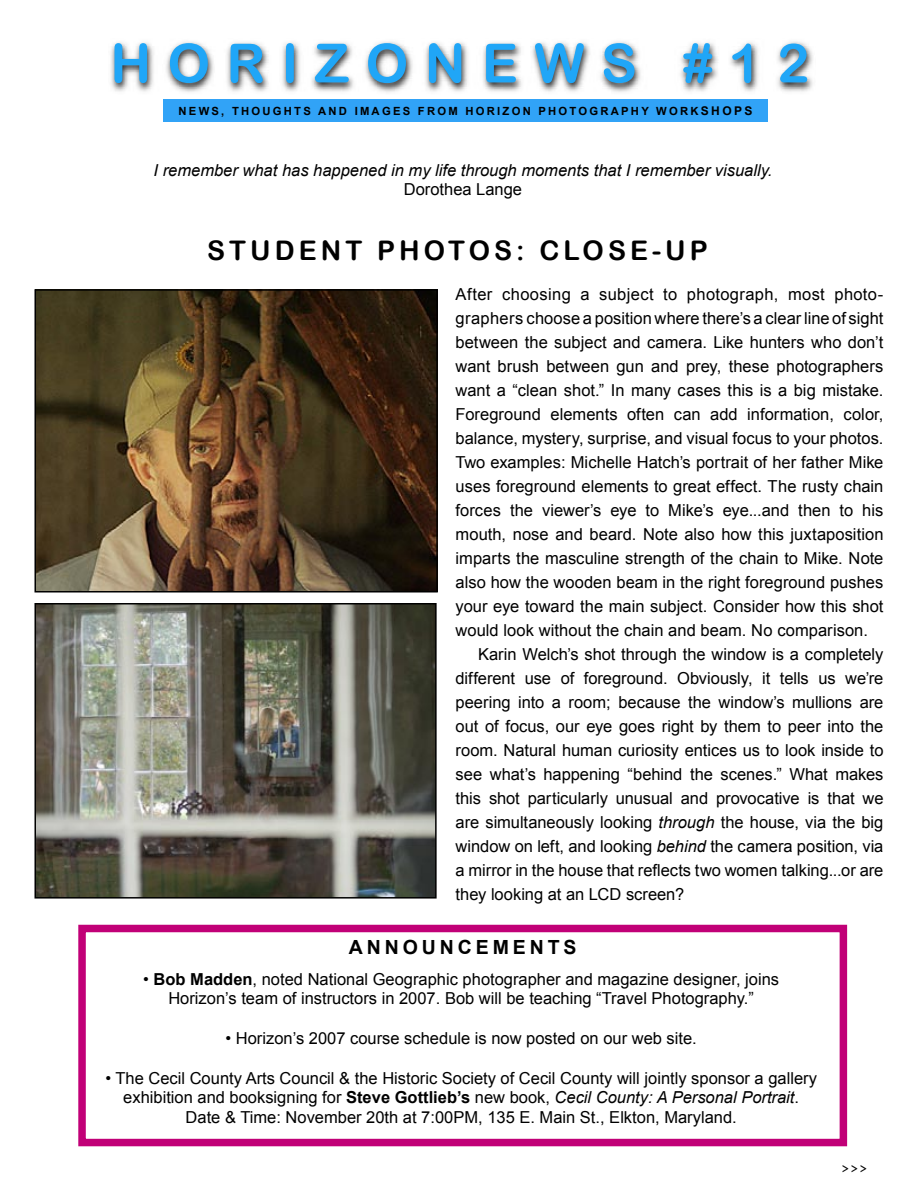
<style>
.page{position:relative;width:918px;height:1188px;background:#fff}
.page>*{position:absolute;margin:0;border:0;box-sizing:border-box;transform-origin:0 0}
.t1{font:54px "Arial Rounded MT Bold";letter-spacing:.3em;color:#20a6f7}
.t2{font:27px "Arial Rounded MT Bold";letter-spacing:.15em;color:#000}
.t3{font:700 19.5px "Arial";letter-spacing:.2em;color:#000}
.t4{font:18px "Adobe Caslon";color:#000}
.t5{font:16.5px/19.8px "Arial";color:#000;text-align:center}
.t6{font:italic 16.5px "Arial";color:#000}
.t7{font:16.5px "Arial";letter-spacing:.02em;color:#000}
.t8{font:700 11.25px "Arial";letter-spacing:.2em;color:#000}
.s1{font-size:12px}
.s2{font-style:italic}
.s3{font-weight:700}
</style>
<div class="page">
<img style="left:111px;top:41px;width:702px;height:52px">
<div style="left:163px;top:99px;width:605px;height:23px;background:#31a3f7"></div>
<svg style="left:78px;top:925px;width:769px;height:221px"></svg>
<img style="left:34px;top:289px;width:404px;height:303px">
<img style="left:34px;top:603px;width:403px;height:296px">
<h1 class="t1" style="left:110px;top:31px;width:700px">HORIZONEWS #12</h1>
<p class="t8" style="left:179px;top:105px;width:575px">NEWS, THOUGHTS AND IMAGES FROM HORIZON PHOTOGRAPHY WORK<span class="s1">SHOPS</span></p>
<p class="t6" style="left:154px;top:161px;width:620px">I remember what has happened in my life through moments that I remember visually.</p>
<p class="t5" style="left:404px;top:180px;width:120px">Dorothea Lange</p>
<h2 class="t2" style="left:207px;top:234px;width:502px">STUDENT PHOTOS: CLOSE-UP</h2>
<p class="t7" style="left:456px;top:285px;width:429px">After choosing a subject to photograph, most photo-</p>
<p class="t5" style="left:456px;top:308px;width:429px">graphers choose a position where there’s a clear line of sight</p>
<p class="t5" style="left:456px;top:332px;width:429px">between the subject and camera. Like hunters who don’t</p>
<p class="t5" style="left:456px;top:356px;width:429px">want brush between gun and prey, these photographers</p>
<p class="t5" style="left:456px;top:380px;width:429px">want a “clean shot.” In many cases this is a big mistake.</p>
<p class="t5" style="left:456px;top:404px;width:429px">Foreground elements often can add information, color,</p>
<p class="t5" style="left:456px;top:428px;width:429px">balance, mystery, surprise, and visual focus to your photos.</p>
<p class="t5" style="left:456px;top:452px;width:429px">Two examples: Michelle Hatch’s portrait of her father Mike</p>
<p class="t5" style="left:456px;top:476px;width:429px">uses foreground elements to great effect. The rusty chain</p>
<p class="t5" style="left:456px;top:500px;width:429px">forces the viewer’s eye to Mike’s eye...and then to his</p>
<p class="t5" style="left:456px;top:524px;width:429px">mouth, nose and beard. Note also how this juxtaposition</p>
<p class="t5" style="left:456px;top:548px;width:429px">imparts the masculine strength of the chain to Mike. Note</p>
<p class="t5" style="left:456px;top:572px;width:429px">also how the wooden beam in the right foreground pushes</p>
<p class="t5" style="left:456px;top:596px;width:429px">your eye toward the main subject. Consider how this shot</p>
<p class="t5" style="left:456px;top:620px;width:414px">would look without the chain and beam. No comparison.</p>
<p class="t5" style="left:478px;top:644px;width:407px">Karin Welch’s shot through the window is a completely</p>
<p class="t5" style="left:456px;top:668px;width:429px">different use of foreground. Obviously, it tells us we’re</p>
<p class="t5" style="left:456px;top:692px;width:429px">peering into a room; because the window’s mullions are</p>
<p class="t5" style="left:456px;top:716px;width:429px">out of focus, our eye goes right by them to peer into the</p>
<p class="t5" style="left:456px;top:740px;width:429px">room. Natural human curiosity entices us to look inside to</p>
<p class="t5" style="left:456px;top:764px;width:429px">see what’s happening “behind the scenes.” What makes</p>
<p class="t5" style="left:456px;top:788px;width:429px">this shot particularly unusual and provocative is that we</p>
<p class="t5" style="left:456px;top:812px;width:429px">are simultaneously looking <span class="s2">through</span> the house, via the big</p>
<p class="t5" style="left:456px;top:836px;width:429px">window on left, and looking <span class="s2">behind</span> the camera position, via</p>
<p class="t5" style="left:456px;top:860px;width:429px">a mirror in the house that reflects two women talking...or are</p>
<p class="t5" style="left:456px;top:884px;width:230px">they looking at an LCD screen?</p>
<p class="t3" style="left:349px;top:936px;width:229px">ANNOUNCEMENTS</p>
<p class="t5" style="left:143px;top:969px;width:637px">• <span class="s3">Bob Madden</span>, noted National Geographic photographer and magazine designer, joins<br>Horizon’s team of instructors in 2007. Bob will be teaching “Travel Photography.”</p>
<p class="t5" style="left:226px;top:1028px;width:473px">• Horizon’s 2007 course schedule is now posted on our web site.</p>
<p class="t5" style="left:105px;top:1068px;width:713px">• The Cecil County Arts Council &amp; the Historic Society of Cecil County will jointly sponsor a gallery exhibition and booksigning for <span class="s3">Steve Gottlieb’s</span> new book, <span class="s2">Cecil County: A Personal Portrait</span>.<br>Date &amp; Time: November 20th at 7:00PM, 135 E. Main St., Elkton, Maryland.</p>
<p class="t4" style="left:841px;top:1157px;width:28px">&gt;&gt;&gt;</p>
</div>
